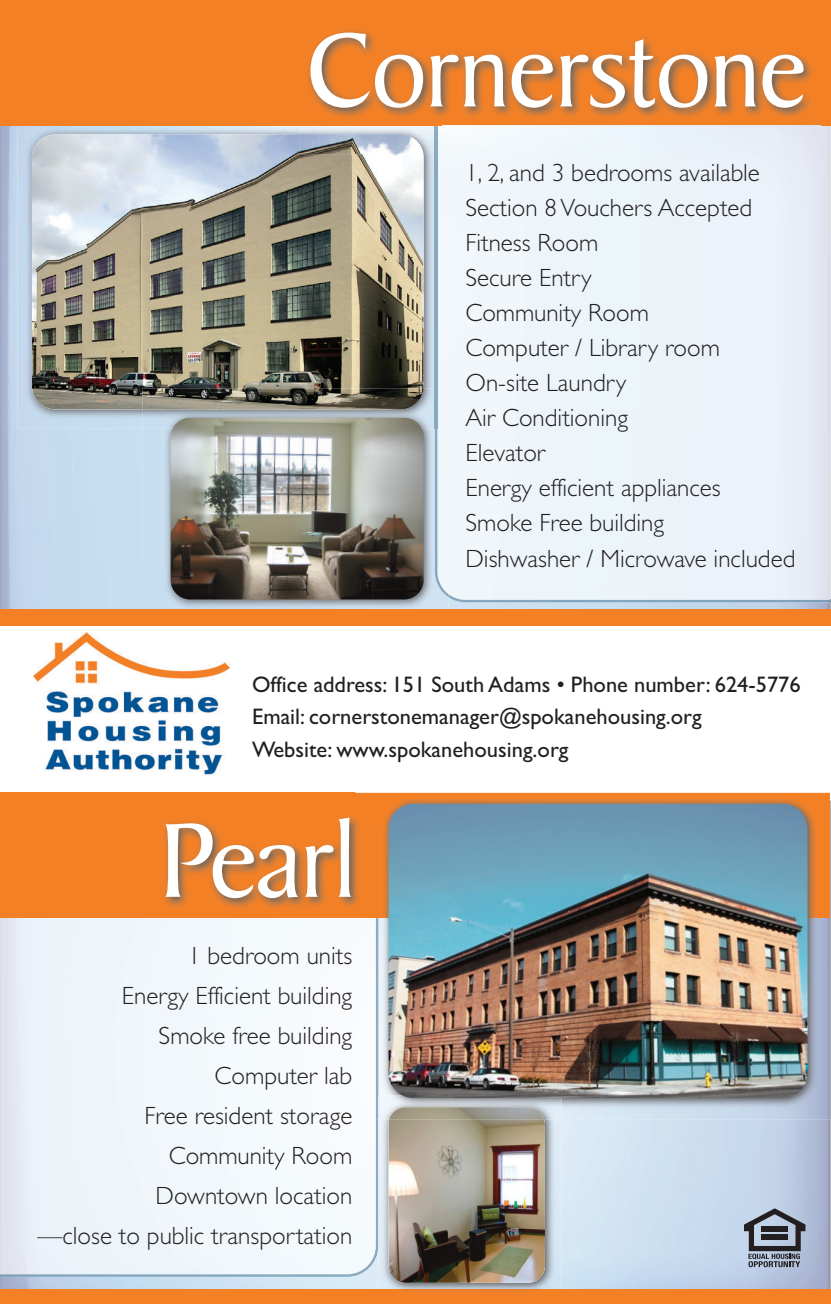
<style>
.page{position:relative;width:831px;height:1304px;background:#fff}
.page>*{position:absolute;margin:0;border:0;box-sizing:border-box;transform-origin:0 0}
.t1{font:113px "Baker Signet BT";letter-spacing:-.015em;color:#fff}
.t2{font:300 25px/35px "Gill Sans";color:#231f20}
.t3{font:22.5px/32.5px "Gill Sans";color:#231f20}
</style>
<div class="page">
<img style="left:0;top:125px;width:80px;height:484px">
<img style="left:830px;top:125px;width:1px;height:475px">
<div style="left:441px;top:125px;width:389px;height:469px;background:#ecf4fa"></div>
<img style="left:448px;top:594px;width:382px;height:8px">
<div style="left:0;top:793px;width:830px;height:125px;background:#f48026"></div>
<div style="left:0;top:0;width:831px;height:125px;background:#f48026"></div>
<img style="left:17px;top:125px;width:418px;height:303px">
<img style="left:435px;top:154px;width:6px;height:234px">
<img style="left:32px;top:134px;width:392px;height:275px;border-radius:24px">
<img style="left:142px;top:428px;width:306px;height:181px">
<img style="left:441px;top:388px;width:7px;height:40px">
<img style="left:435px;top:428px;width:13px;height:169px">
<img style="left:142px;top:388px;width:299px;height:40px">
<img style="left:142px;top:388px;width:281px;height:21px">
<img style="left:171px;top:418px;width:253px;height:181px;border-radius:20px">
<img style="left:299px;top:31px;width:521px;height:123px">
<img style="left:299px;top:134px;width:124px;height:20px">
<img style="left:152px;top:817px;width:203px;height:127px">
<svg style="left:744px;top:1208px;width:61px;height:59px;background:#7d8593"></svg>
<img style="left:34px;top:633px;width:195px;height:142px">
<div style="left:0;top:609px;width:831px;height:17px;background:#f48026"></div>
<div style="left:0;top:1288px;width:831px;height:15px;background:#f48026"></div>
<img style="left:378px;top:1119px;width:183px;height:172px">
<img style="left:378px;top:1119px;width:1px;height:126px">
<img style="left:388px;top:1119px;width:157px;height:163px">
<img style="left:830px;top:800px;width:1px;height:319px">
<img style="left:378px;top:918px;width:452px;height:201px">
<img style="left:355px;top:918px;width:23px;height:201px">
<img style="left:355px;top:793px;width:475px;height:125px">
<svg style="left:378px;top:1095px;width:1px;height:24px"></svg>
<img style="left:388px;top:803px;width:419px;height:295px;border-radius:25px">
<h1 class="t1" style="left:306px;top:3px;width:502px">Cornerstone</h1>
<p class="t2" style="left:465px;top:158px;width:331px">1, 2, and 3 bedrooms available<br>Section 8 Vouchers Accepted<br>Fitness Room<br>Secure Entry<br>Community Room<br>Computer / Library room<br>On-site Laundry<br>Air Conditioning<br>Elevator<br>Energy efficient appliances<br>Smoke Free building<br>Dishwasher / Microwave included</p>
<p class="t3" style="left:252px;top:670px;width:550px">Office address: 151 South Adams • Phone number: 624-5776<br>Email: cornerstonemanager@spokanehousing.org<br>Website: www.spokanehousing.org</p>
<h1 class="t1" style="left:159px;top:793px;width:199px">Pearl</h1>
<p class="t2" style="left:37px;top:938px;width:316px;line-height:40px;text-align:right">1 bedroom units<br>Energy Efficient building<br>Smoke free building<br>Computer lab<br>Free resident storage<br>Community Room<br>Downtown location<br>—close to public transportation</p>
</div>
